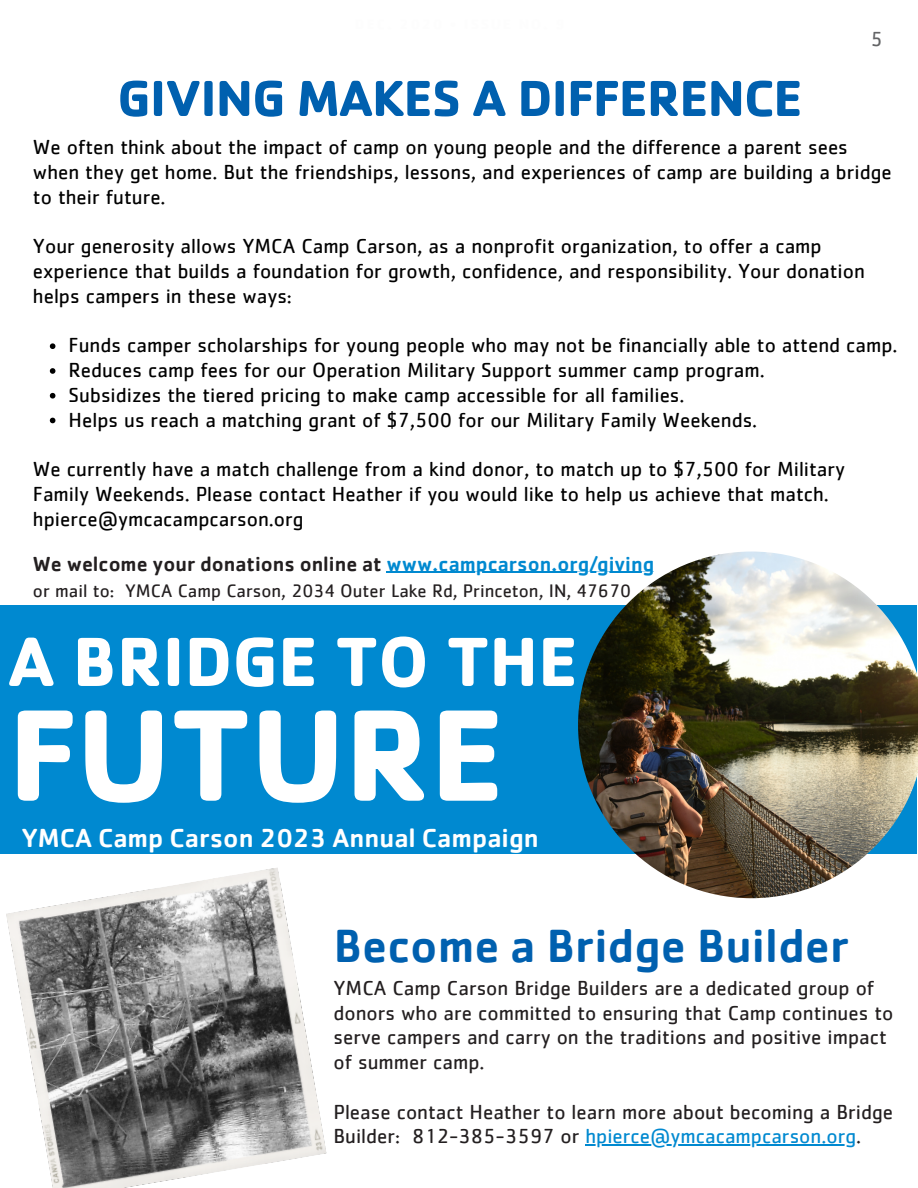
<style>
.page{position:relative;width:918px;height:1188px;background:#fff}
.page>*{position:absolute;margin:0;border:0;box-sizing:border-box;transform-origin:0 0}
.t1{font:700 135px "Cachet";color:#fff}
.t2{font:700 72px "Cachet";color:#fff}
.t3{font:700 52.5px "Cachet";letter-spacing:-.015em;color:#0060af}
.t4{font:500 48px "Cachet";color:#0060af}
.t5{font:500 27px "Cachet";color:#fff}
.t6{font:21px/24.8px "Cachet";color:#000}
.t7{font:21px/24.8px "Cachet";color:#231f20}
.t8{font:500 21px "Cachet";color:#231f20}
.t9{font:21px "Cachet";color:#636466}
.t10{font:18.75px "Cachet";color:#231f20}
.s1{color:#0089d0}
</style>
<div class="page">
<div style="left:0;top:605px;width:917px;height:249px;background:#0089d0"></div>
<img style="left:578px;top:552px;width:340px;height:346px">
<img style="left:6px;top:868px;width:321px;height:320px">
<svg style="left:50px;top:343px;width:5px;height:6px"></svg>
<svg style="left:50px;top:368px;width:5px;height:6px"></svg>
<svg style="left:50px;top:393px;width:5px;height:6px"></svg>
<svg style="left:50px;top:418px;width:5px;height:5px"></svg>
<hr style="left:386px;top:572px;width:268px;height:1px;background:#0089d0">
<hr style="left:585px;top:1145px;width:271px;height:1px;background:#0089d0">
<h3 class="t3" style="left:117px;top:64px;width:686px">GIVING MAKES A DIFFERENCE</h3>
<p class="t9" style="left:870px;top:29px;width:14px">5</p>
<p class="t6" style="left:33px;top:136px;width:860px">We often think about the impact of camp on young people and the difference a parent sees when they get home. But the friendships, lessons, and experiences of camp are building a bridge to their future.</p>
<p class="t6" style="left:33px;top:235px;width:833px">Your generosity allows YMCA Camp Carson, as a nonprofit organization, to offer a camp experience that builds a foundation for growth, confidence, and responsibility. Your donation helps campers in these ways:</p>
<p class="t6" style="left:69px;top:334px;width:830px">Funds camper scholarships for young people who may not be financially able to attend camp.<br>Reduces camp fees for our Operation Military Support summer camp program.<br>Subsidizes the tiered pricing to make camp accessible for all families.<br>Helps us reach a matching grant of $7,500 for our Military Family Weekends.</p>
<p class="t6" style="left:33px;top:458px;width:814px">We currently have a match challenge from a kind donor, to match up to $7,500 for Military<br>Family Weekends. Please contact Heather if you would like to help us achieve that match. hpierce@ymcacampcarson.org</p>
<p class="t8" style="left:33px;top:550px;width:623px">We welcome your donations online at <span class="s1">www.campcarson.org/giving</span></p>
<p class="t10" style="left:33px;top:582px;width:600px">or mail to: YMCA Camp Carson, 2034 Outer Lake Rd, Princeton, IN, 47670</p>
<h2 class="t2" style="left:8px;top:615px;width:571px">A BRIDGE TO THE</h2>
<h1 class="t1" style="left:8px;top:667px;width:498px">FUTURE</h1>
<p class="t5" style="left:21px;top:820px;width:519px">YMCA Camp Carson 2023 Annual Campaign</p>
<h3 class="t4" style="left:334px;top:915px;width:517px">Become a Bridge Builder</h3>
<p class="t7" style="left:334px;top:977px;width:561px">YMCA Camp Carson Bridge Builders are a dedicated group of donors who are committed to ensuring that Camp continues to serve campers and carry on the traditions and positive impact of summer camp.</p>
<p class="t7" style="left:334px;top:1100px;width:561px">Please contact Heather to learn more about becoming a Bridge<br>Builder: 812-385-3597 or <span class="s1">hpierce@ymcacampcarson.org</span>.</p>
</div>
